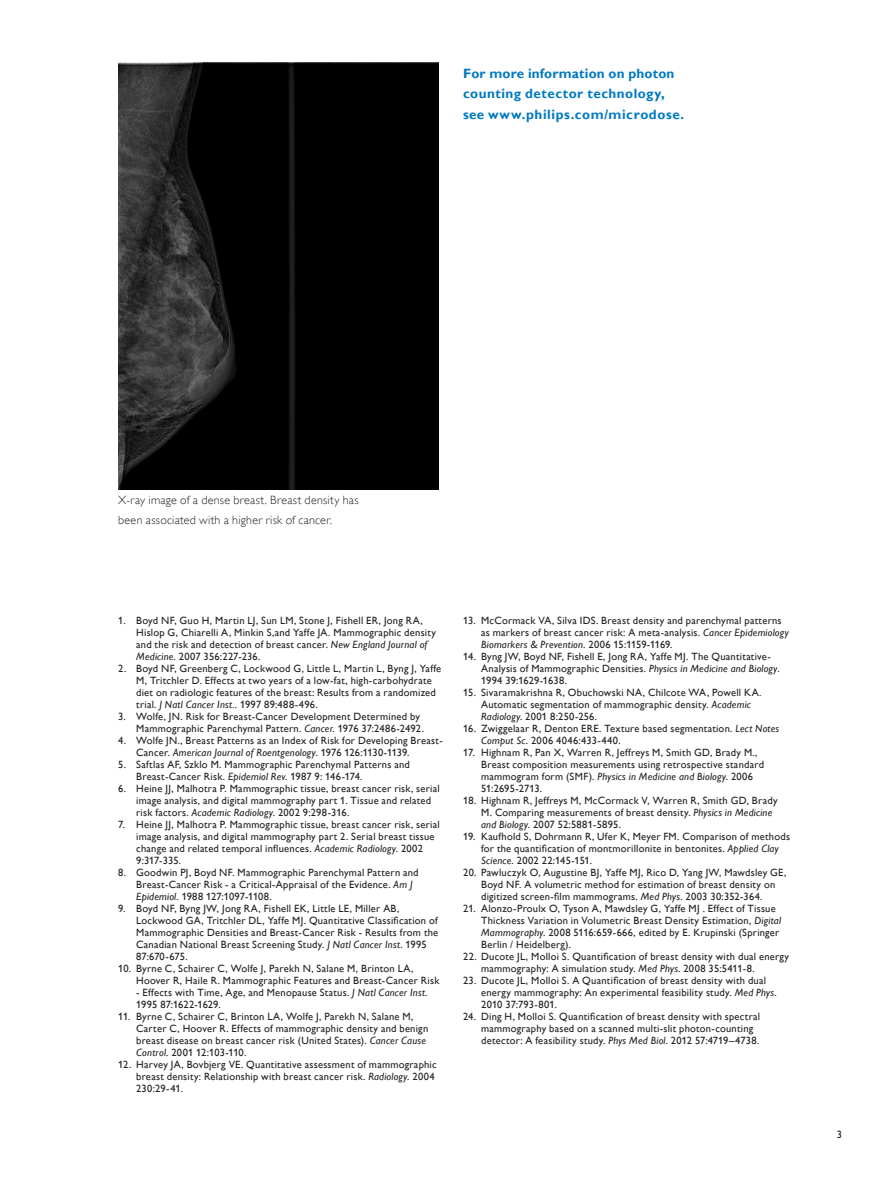
<style>
.page{position:relative;width:893px;height:1187px;background:#fff}
.page>*{position:absolute;margin:0;border:0;box-sizing:border-box;transform-origin:0 0}
._1_3_Body_text_headi{font:700 13.5px/20.2px "Gill Sans Alt One WGL";letter-spacing:.035em;color:#0079c2}
._4_2_Caption_text{font:12px/20.2px "Gill Sans Alt One WGL Light";letter-spacing:.02em;color:#231f20}
._7_4_Bodytext_back_p{font:10.5px/12px "Gill Sans Alt One WGL";letter-spacing:.02em;color:#231f20}
.s1{font-style:italic}
</style>
<div class="page">
<img style="left:118px;top:63px;width:321px;height:426px">
<p class="_1_3_Body_text_headi" style="left:463px;top:63px;width:223px">For more information on photon counting detector technology, see www.philips.com/microdose.</p>
<p class="_4_2_Caption_text" style="left:118px;top:489px;width:242px">X-ray image of a dense breast. Breast density has been associated with a higher risk of cancer.</p>
<p class="_7_4_Bodytext_back_p" style="left:136px;top:614px;width:301px;text-indent:-18px">1. Boyd NF, Guo H, Martin LJ, Sun LM, Stone J, Fishell ER, Jong RA, Hislop G, Chiarelli A, Minkin S,and Yaffe JA. Mammographic density and the risk and detection of breast cancer. <span class="s1">New England Journal of Medicine</span>. 2007 356:227-236.</p>
<p class="_7_4_Bodytext_back_p" style="left:136px;top:662px;width:307px;text-indent:-18px">2. Boyd NF, Greenberg C, Lockwood G, Little L, Martin L, Byng J, Yaffe M, Tritchler D. Effects at two years of a low-fat, high-carbohydrate diet on radiologic features of the breast: Results from a randomized trial. <span class="s1">J Natl Cancer Inst.</span>. 1997 89:488-496.</p>
<p class="_7_4_Bodytext_back_p" style="left:136px;top:710px;width:289px;text-indent:-18px">3. Wolfe, JN. Risk for Breast-Cancer Development Determined by<br>Mammographic Parenchymal Pattern. <span class="s1">Cancer</span>. 1976 37:2486-2492.</p>
<p class="_7_4_Bodytext_back_p" style="left:136px;top:734px;width:308px;text-indent:-18px">4. Wolfe JN., Breast Patterns as an Index of Risk for Developing Breast-<br>Cancer. <span class="s1">American Journal of Roentgenology</span>. 1976 126:1130-1139.</p>
<p class="_7_4_Bodytext_back_p" style="left:136px;top:758px;width:275px;text-indent:-18px">5. Saftlas AF, Szklo M. Mammographic Parenchymal Patterns and<br>Breast-Cancer Risk. <span class="s1">Epidemiol Rev</span>. 1987 9: 146-174.</p>
<p class="_7_4_Bodytext_back_p" style="left:136px;top:782px;width:305px;text-indent:-18px">6. Heine JJ, Malhotra P. Mammographic tissue, breast cancer risk, serial image analysis, and digital mammography part 1. Tissue and related risk factors. <span class="s1">Academic Radiology</span>. 2002 9:298-316.</p>
<p class="_7_4_Bodytext_back_p" style="left:136px;top:818px;width:305px;text-indent:-18px">7. Heine JJ, Malhotra P. Mammographic tissue, breast cancer risk, serial image analysis, and digital mammography part 2. Serial breast tissue change and related temporal influences. <span class="s1">Academic Radiology</span>. 2002<br>9:317-335.</p>
<p class="_7_4_Bodytext_back_p" style="left:136px;top:866px;width:284px;text-indent:-18px">8. Goodwin PJ, Boyd NF. Mammographic Parenchymal Pattern and<br>Breast-Cancer Risk - a Critical-Appraisal of the Evidence. <span class="s1">Am J<br>Epidemiol</span>. 1988 127:1097-1108.</p>
<p class="_7_4_Bodytext_back_p" style="left:136px;top:902px;width:304px;text-indent:-18px">9. Boyd NF, Byng JW, Jong RA, Fishell EK, Little LE, Miller AB, Lockwood GA, Tritchler DL, Yaffe MJ. Quantitative Classification of Mammographic Densities and Breast-Cancer Risk - Results from the Canadian National Breast Screening Study. <span class="s1">J Natl Cancer Inst</span>. 1995<br>87:670-675.</p>
<p class="_7_4_Bodytext_back_p" style="left:136px;top:962px;width:305px;text-indent:-18px">10. Byrne C, Schairer C, Wolfe J, Parekh N, Salane M, Brinton LA,<br>Hoover R, Haile R. Mammographic Features and Breast-Cancer Risk</p>
<p class="_7_4_Bodytext_back_p" style="left:136px;top:986px;width:293px">- Effects with Time, Age, and Menopause Status. <span class="s1">J Natl Cancer Inst</span>.<br>1995 87:1622-1629.</p>
<p class="_7_4_Bodytext_back_p" style="left:136px;top:1010px;width:294px;text-indent:-18px">11. Byrne C, Schairer C, Brinton LA, Wolfe J, Parekh N, Salane M, Carter C, Hoover R. Effects of mammographic density and benign breast disease on breast cancer risk (United States). <span class="s1">Cancer Cause Control</span>. 2001 12:103-110.</p>
<p class="_7_4_Bodytext_back_p" style="left:136px;top:1058px;width:302px;text-indent:-18px">12. Harvey JA, Bovbjerg VE. Quantitative assessment of mammographic breast density: Relationship with breast cancer risk. <span class="s1">Radiology</span>. 2004<br>230:29-41.</p>
<p class="_7_4_Bodytext_back_p" style="left:481px;top:614px;width:309px;text-indent:-18px">13. McCormack VA, Silva IDS. Breast density and parenchymal patterns as markers of breast cancer risk: A meta-analysis. <span class="s1">Cancer Epidemiology<br>Biomarkers &amp; Prevention</span>. 2006 15:1159-1169.</p>
<p class="_7_4_Bodytext_back_p" style="left:481px;top:650px;width:300px;text-indent:-18px">14. Byng JW, Boyd NF, Fishell E, Jong RA, Yaffe MJ. The Quantitative-<br>Analysis of Mammographic Densities. <span class="s1">Physics in Medicine and Biology</span>.<br>1994 39:1629-1638.</p>
<p class="_7_4_Bodytext_back_p" style="left:481px;top:686px;width:282px;text-indent:-18px">15. Sivaramakrishna R, Obuchowski NA, Chilcote WA, Powell KA.<br>Automatic segmentation of mammographic density. <span class="s1">Academic<br>Radiology</span>. 2001 8:250-256.</p>
<p class="_7_4_Bodytext_back_p" style="left:481px;top:722px;width:300px;text-indent:-18px">16. Zwiggelaar R, Denton ERE. Texture based segmentation. <span class="s1">Lect Notes<br>Comput Sc</span>. 2006 4046:433-440.</p>
<p class="_7_4_Bodytext_back_p" style="left:481px;top:746px;width:284px;text-indent:-18px">17. Highnam R, Pan X, Warren R, Jeffreys M, Smith GD, Brady M., Breast composition measurements using retrospective standard mammogram form (SMF). <span class="s1">Physics in Medicine and Biology</span>. 2006<br>51:2695-2713.</p>
<p class="_7_4_Bodytext_back_p" style="left:481px;top:794px;width:298px;text-indent:-18px">18. Highnam R, Jeffreys M, McCormack V, Warren R, Smith GD, Brady<br>M. Comparing measurements of breast density. <span class="s1">Physics in Medicine and Biology</span>. 2007 52:5881-5895.</p>
<p class="_7_4_Bodytext_back_p" style="left:481px;top:830px;width:310px;text-indent:-18px">19. Kaufhold S, Dohrmann R, Ufer K, Meyer FM. Comparison of methods for the quantification of montmorillonite in bentonites. <span class="s1">Applied Clay<br>Science</span>. 2002 22:145-151.</p>
<p class="_7_4_Bodytext_back_p" style="left:481px;top:866px;width:307px;text-indent:-18px">20. Pawluczyk O, Augustine BJ, Yaffe MJ, Rico D, Yang JW, Mawdsley GE,<br>Boyd NF. A volumetric method for estimation of breast density on digitized screen-film mammograms. <span class="s1">Med Phys</span>. 2003 30:352-364.</p>
<p class="_7_4_Bodytext_back_p" style="left:481px;top:902px;width:301px;text-indent:-18px">21. Alonzo-Proulx O, Tyson A, Mawdsley G, Yaffe MJ . Effect of Tissue Thickness Variation in Volumetric Breast Density Estimation, <span class="s1">Digital Mammography</span>. 2008 5116:659-666, edited by E. Krupinski (Springer Berlin / Heidelberg).</p>
<p class="_7_4_Bodytext_back_p" style="left:481px;top:950px;width:310px;text-indent:-18px">22. Ducote JL, Molloi S. Quantification of breast density with dual energy mammography: A simulation study. <span class="s1">Med Phys</span>. 2008 35:5411-8.</p>
<p class="_7_4_Bodytext_back_p" style="left:481px;top:974px;width:297px;text-indent:-18px">23. Ducote JL, Molloi S. A Quantification of breast density with dual energy mammography: An experimental feasibility study. <span class="s1">Med Phys</span>.<br>2010 37:793-801.</p>
<p class="_7_4_Bodytext_back_p" style="left:481px;top:1010px;width:281px;text-indent:-18px">24. Ding H, Molloi S. Quantification of breast density with spectral mammography based on a scanned multi-slit photon-counting detector: A feasibility study. <span class="s1">Phys Med Biol</span>. 2012 57:4719–4738.</p>
<p class="_7_4_Bodytext_back_p" style="left:837px;top:1128px;width:7px">3</p>
</div>
